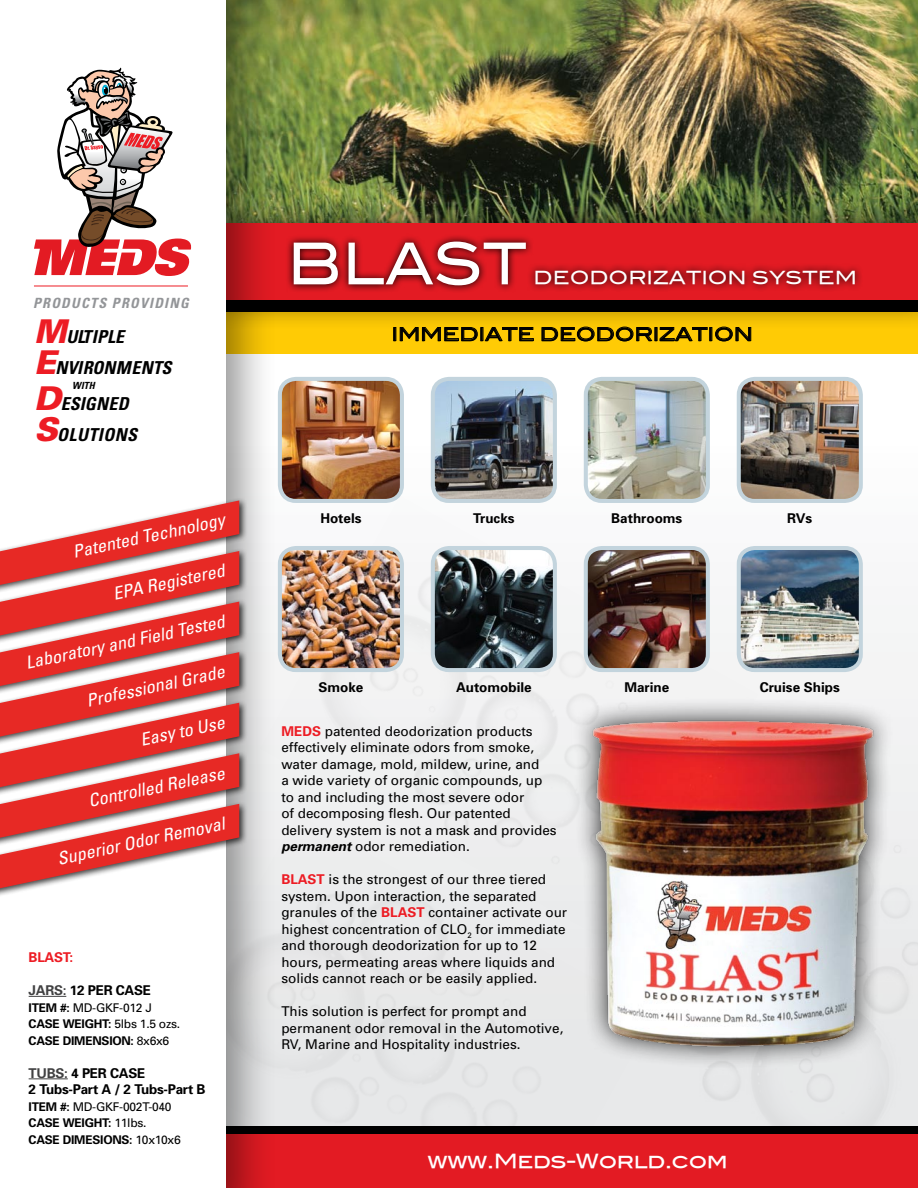
<style>
.page{position:relative;width:918px;height:1188px;background:#fff}
.page>*{position:absolute;margin:0;border:0;box-sizing:border-box;transform-origin:0 0}
.t1{font:57.6px "Blair Md ITCTT Medium";color:#fff;scale:.9 1}
.t2{font:19.5px "Blair Md ITCTT Medium";letter-spacing:-.02em;color:#fff}
.t3{font:18px "Blair Md ITCTT Medium";color:#000}
.t4{font:18px "Blair Md ITCTT Medium";color:#fff}
.t5{font:italic 700 condensed 17.85px/31.7px "Univers";color:#000}
.t6{font:italic 700 condensed 17.85px/31.7px "Univers";letter-spacing:.03em;color:#000}
.t7{font:italic condensed 17.55px "Univers";color:#fff;scale:1.05 1}
.t8{font:italic 700 condensed 14.1px "Univers";letter-spacing:.09em;color:#939598}
.t9{font:13.5px/16.5px "Univers";color:#000}
.t10{font:700 13.5px "Univers";color:#000}
.t11{font:700 13.5px/16.5px "Univers";letter-spacing:-.02em;color:#000}
.t12{font:700 13.5px "Univers";letter-spacing:-.02em;color:#ed1c24}
.t13{font:700 12px/16.5px "Univers";letter-spacing:-.02em;color:#000}
.t14{font:italic 700 condensed 9.9px "Univers";color:#000}
.s1{font-weight:900;font-stretch:normal;font-size:32.85px;color:#ed1c24}
.s2{color:#414142}
.s3{font-weight:400}
.s4{font-weight:700;color:#ed1c24}
.s5{font-weight:700;font-style:italic}
</style>
<div class="page">
<div style="left:276px;top:814px;width:379px;height:312px;background:#e8e9e9"></div>
<div style="left:0;top:1126px;width:918px;height:62px;background:#000"></div>
<div style="left:224px;top:1134px;width:694px;height:54px;background:#e31b23"></div>
<div style="left:221px;top:312px;width:697px;height:42px;background:#ffcb05"></div>
<img style="left:276px;top:0;width:642px;height:191px">
<div style="left:189px;top:191px;width:729px;height:137px;background:#000;opacity:.75"></div>
<div style="left:221px;top:224px;width:697px;height:76px;background:#e31b23"></div>
<div style="left:393px;top:327px;width:3px;height:14px;border:1px solid #000"></div>
<svg style="left:399px;top:327px;width:79px;height:14px"></svg>
<svg style="left:484px;top:326px;width:50px;height:15px"></svg>
<svg style="left:541px;top:326px;width:167px;height:16px"></svg>
<div style="left:709px;top:327px;width:3px;height:14px;border:1px solid #000"></div>
<svg style="left:715px;top:326px;width:37px;height:16px"></svg>
<svg style="left:534px;top:265px;width:327px;height:25px"></svg>
<svg style="left:287px;top:236px;width:247px;height:55px"></svg>
<div style="left:0;top:0;width:276px;height:1188px;background:#000;opacity:.42"></div>
<div style="left:0;top:0;width:225px;height:1188px;background:#fff"></div>
<hr style="left:29px;top:996px;width:37px;height:1px;background:#414142">
<hr style="left:29px;top:1078px;width:39px;height:1px;background:#414142">
<div style="left:0;top:496px;width:247px;height:402px;background:#000;opacity:.75"></div>
<svg style="left:0;top:500px;width:239px;height:388px"></svg>
<img style="left:280px;top:382px;width:122px;height:119px">
<div style="left:278px;top:377px;width:126px;height:126px;border:4px solid #c3d4dd;border-radius:16px"></div>
<img style="left:433px;top:382px;width:122px;height:119px">
<div style="left:431px;top:377px;width:126px;height:126px;border:4px solid #c3d4dd;border-radius:16px"></div>
<img style="left:586px;top:382px;width:122px;height:119px">
<div style="left:584px;top:377px;width:126px;height:126px;border:4px solid #c3d4dd;border-radius:16px"></div>
<img style="left:739px;top:382px;width:119px;height:117px">
<div style="left:737px;top:377px;width:126px;height:126px;border:4px solid #c3d4dd;border-radius:16px"></div>
<img style="left:586px;top:548px;width:122px;height:122px">
<div style="left:584px;top:546px;width:126px;height:126px;border:4px solid #c3d4dd;border-radius:16px"></div>
<img style="left:433px;top:548px;width:122px;height:121px">
<div style="left:431px;top:546px;width:126px;height:126px;border:4px solid #c3d4dd;border-radius:16px"></div>
<img style="left:739px;top:548px;width:122px;height:122px">
<div style="left:737px;top:546px;width:126px;height:126px;border:4px solid #c3d4dd;border-radius:16px"></div>
<img style="left:280px;top:550px;width:122px;height:120px">
<div style="left:278px;top:546px;width:126px;height:126px;border:4px solid #c3d4dd;border-radius:16px"></div>
<div style="left:568px;top:696px;width:325px;height:372px;background:#000;opacity:.85"></div>
<img style="left:588px;top:717px;width:290px;height:333px">
<hr style="left:34px;top:286px;width:154px;height:1px;background:#ed1c24">
<svg style="left:34px;top:67px;width:158px;height:209px"></svg>
<p class="t8" style="left:33px;top:294px;width:157px">PRODUCTS PROVIDING</p>
<h3 class="t5" style="left:34px;top:320px;width:139px"><span class="s1">M</span>ULTIPLE<br><span class="s1">E</span>NVIRONMENTS</h3>
<h3 class="t6" style="left:34px;top:387px;width:104px"><span class="s1">D</span>ESIGNED<br><span class="s1">S</span>OLUTIONS</h3>
<p class="t14" style="left:72px;top:380px;width:24px">WITH</p>
<p class="t7" style="left:71px;top:541px;width:149px;rotate:-12deg">Patented Technology</p>
<p class="t7" style="left:111px;top:583px;width:110px;rotate:-12deg">EPA Registered</p>
<p class="t7" style="left:24px;top:652px;width:195px;rotate:-12deg">Laboratory and Field Tested</p>
<p class="t7" style="left:84px;top:690px;width:136px;rotate:-12deg">Professional Grade</p>
<p class="t7" style="left:138px;top:729px;width:83px;rotate:-12deg">Easy to Use</p>
<p class="t7" style="left:86px;top:791px;width:134px;rotate:-12deg">Controlled Release</p>
<p class="t7" style="left:55px;top:848px;width:164px;rotate:-12deg">Superior Odor Removal</p>
<p class="t12" style="left:29px;top:949px;width:46px">BLAST:</p>
<p class="t11" style="left:29px;top:982px;width:124px"><span class="s2">JARS:</span> 12 PER CASE</p>
<p class="t13" style="left:29px;top:999px;width:153px">ITEM #: <span class="s3">MD-GKF-012 J<br></span>CASE WEIGHT: <span class="s3">5lbs 1.5 ozs.<br></span>CASE DIMENSION: <span class="s3">8x6x6</span></p>
<p class="t11" style="left:29px;top:1064px;width:178px"><span class="s2">TUBS:</span> 4 PER CASE<br>2 Tubs-Part A / 2 Tubs-Part B</p>
<p class="t13" style="left:29px;top:1098px;width:154px">ITEM #: <span class="s3">MD-GKF-002T-040<br></span>CASE WEIGHT: <span class="s3">11lbs.<br></span>CASE DIMESIONS: <span class="s3">10x10x6</span></p>
<h1 class="t1" style="left:287px;top:217px;width:268px">BLAST</h1>
<h3 class="t4" style="left:534px;top:263px;width:128px">DEODORization</h3>
<h3 class="t4" style="left:752px;top:263px;width:69px">system</h3>
<h3 class="t3" style="left:392px;top:319px;width:363px">IMMEDIATE DEODORIZATION</h3>
<p class="t10" style="left:320px;top:509px;width:43px">Hotels</p>
<p class="t10" style="left:473px;top:509px;width:43px">Trucks</p>
<p class="t10" style="left:611px;top:509px;width:73px">Bathrooms</p>
<p class="t10" style="left:787px;top:509px;width:27px">RVs</p>
<p class="t10" style="left:318px;top:678px;width:46px">Smoke</p>
<p class="t10" style="left:456px;top:678px;width:77px">Automobile</p>
<p class="t10" style="left:624px;top:678px;width:46px">Marine</p>
<p class="t10" style="left:760px;top:678px;width:82px">Cruise Ships</p>
<p class="t9" style="left:281px;top:722px;width:277px"><span class="s4">MEDS</span> patented deodorization products effectively eliminate odors from smoke, water damage, mold, mildew, urine, and<br>a wide variety of organic compounds, up to and including the most severe odor<br>of decomposing flesh. Our patented delivery system is not a mask and provides <span class="s5">permanent</span> odor remediation.</p>
<p class="t9" style="left:281px;top:871px;width:287px"><span class="s4">BLAST</span> is the strongest of our three tiered system. Upon interaction, the separated granules of the <span class="s4">BLAST</span> container activate our highest concentration of CLO<sub>2</sub> for immediate and thorough deodorization for up to 12 hours, permeating areas where liquids and solids cannot reach or be easily applied.</p>
<p class="t9" style="left:281px;top:1003px;width:284px">This solution is perfect for prompt and permanent odor removal in the Automotive,<br>RV, Marine and Hospitality industries.</p>
<h2 class="t2" style="left:428px;top:1145px;width:302px">www.Meds-World.com</h2>
</div>
